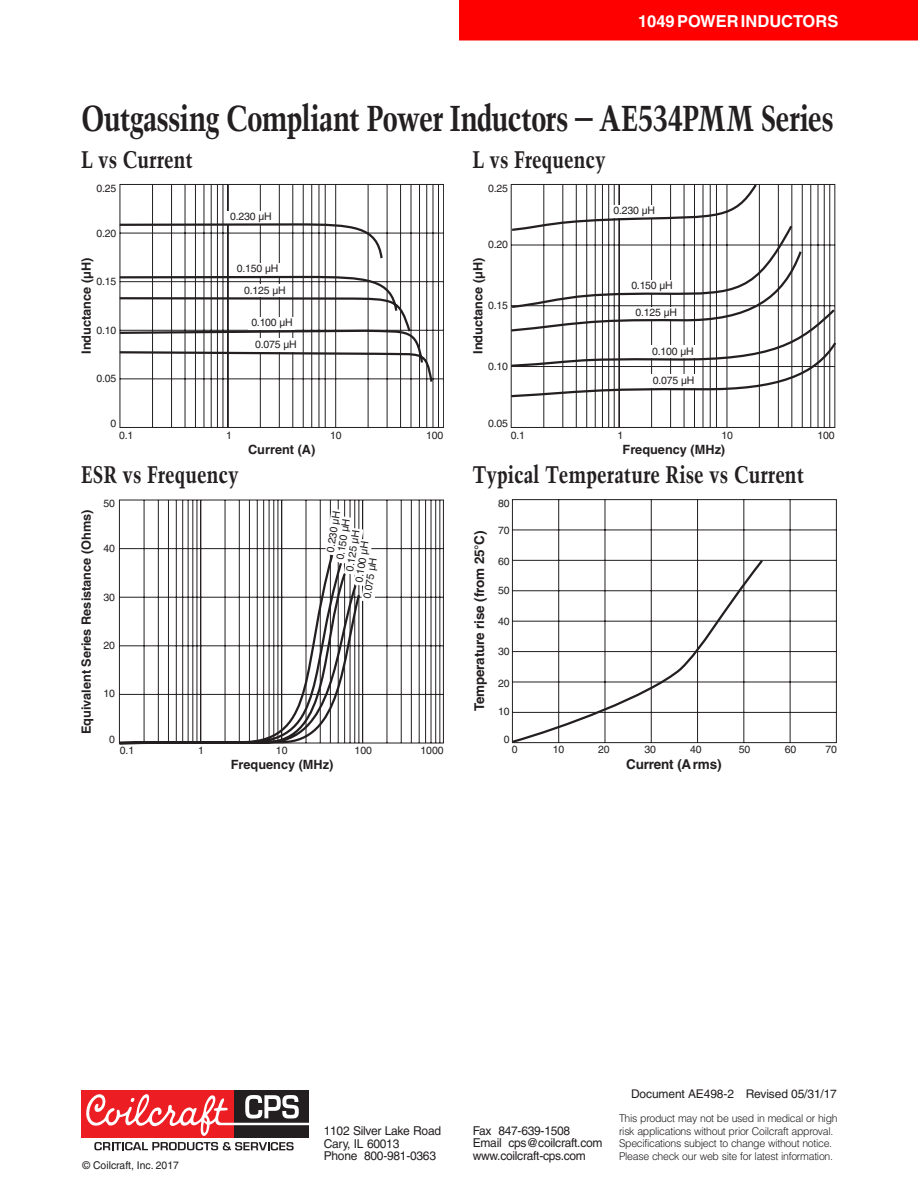
<style>
.page{position:relative;width:918px;height:1188px;background:#fff}
.page>*{position:absolute;margin:0;border:0;box-sizing:border-box;transform-origin:0 0}
.t1{font:700 condensed 36px "Trump Mediaeval";letter-spacing:-.025em;color:#231f20}
.t2{font:700 condensed 24px "Trump Mediaeval";color:#231f20}
.t3{font:700 16.5px "Helvetica";color:#fff}
.t4{font:700 13.5px "Helvetica";letter-spacing:-.015em;color:#231f20}
.t5{font:700 12.75px "Helvetica";color:#231f20}
.t6{font:12.15px/12.8px "Helvetica";letter-spacing:-.02em;color:#231f20}
.t7{font:12px "Helvetica";letter-spacing:-.01em;color:#231f20}
.t8{font:300 10.65px/12.8px "Helvetica";letter-spacing:-.03em;color:#231f20}
.t9{font:10.65px "Helvetica";color:#231f20}
.t10{font:10.5px/21.9px "Helvetica";letter-spacing:-.02em;color:#231f20;text-align:center}
</style>
<div class="page">
<div style="left:459px;top:0;width:459px;height:40px;background:#f00"></div>
<div style="left:234px;top:1090px;width:75px;height:48px;background:#231f20"></div>
<div style="left:81px;top:1090px;width:153px;height:48px;background:#ed1d24"></div>
<svg style="left:86px;top:1094px;width:223px;height:42px"></svg>
<svg style="left:94px;top:1142px;width:200px;height:8px"></svg>
<svg style="left:512px;top:499px;width:325px;height:244px"></svg>
<svg style="left:511px;top:558px;width:254px;height:186px"></svg>
<svg style="left:119px;top:499px;width:325px;height:245px"></svg>
<svg style="left:118px;top:551px;width:244px;height:194px"></svg>
<svg style="left:325px;top:508px;width:56px;height:95px"></svg>
<svg style="left:510px;top:399px;width:326px;height:29px"></svg>
<svg style="left:510px;top:184px;width:327px;height:215px"></svg>
<svg style="left:119px;top:184px;width:325px;height:244px"></svg>
<div style="left:228px;top:211px;width:46px;height:12px;background:#fff"></div>
<svg style="left:119px;top:222px;width:315px;height:162px"></svg>
<h3 class="t3" style="left:638px;top:11px;width:202px">1049 POWER INDUCTORS</h3>
<h1 class="t1" style="left:81px;top:95px;width:754px">Outgassing Compliant Power Inductors – AE534PMM Series</h1>
<h2 class="t2" style="left:81px;top:144px;width:113px">L vs Current</h2>
<p class="t10" style="left:97px;top:177px;width:21px">0.25</p>
<p class="t10" style="left:97px;top:222px;width:21px">0.20</p>
<p class="t5" style="left:79px;top:354px;width:98px;rotate:-90deg">Inductance (µH)</p>
<p class="t10" style="left:97px;top:271px;width:21px">0.15</p>
<p class="t10" style="left:97px;top:319px;width:21px">0.10</p>
<p class="t10" style="left:97px;top:368px;width:21px">0.05</p>
<p class="t10" style="left:111px;top:413px;width:7px">0</p>
<p class="t10" style="left:230px;top:205px;width:43px">0.230 µH</p>
<p class="t10" style="left:237px;top:258px;width:43px">0.150 µH</p>
<p class="t10" style="left:244px;top:279px;width:43px">0.125 µH</p>
<p class="t10" style="left:251px;top:311px;width:47px">0.100 µH<br>0.075 µH</p>
<p class="t10" style="left:119px;top:424px;width:16px">0.1</p>
<p class="t10" style="left:226px;top:424px;width:7px">1</p>
<p class="t10" style="left:330px;top:424px;width:13px">10</p>
<p class="t10" style="left:426px;top:424px;width:19px">100</p>
<p class="t5" style="left:248px;top:441px;width:69px">Current (A)</p>
<h2 class="t2" style="left:472px;top:144px;width:135px">L vs Frequency</h2>
<p class="t10" style="left:488px;top:177px;width:21px">0.25</p>
<p class="t10" style="left:488px;top:234px;width:21px">0.20</p>
<p class="t5" style="left:470px;top:354px;width:98px;rotate:-90deg">Inductance (µH)</p>
<p class="t10" style="left:488px;top:295px;width:21px">0.15</p>
<p class="t10" style="left:488px;top:355px;width:21px">0.10</p>
<p class="t10" style="left:488px;top:412px;width:21px">0.05</p>
<p class="t10" style="left:614px;top:199px;width:43px">0.230 µH</p>
<p class="t10" style="left:631px;top:275px;width:43px">0.150 µH</p>
<p class="t10" style="left:636px;top:301px;width:43px">0.125 µH</p>
<p class="t10" style="left:652px;top:340px;width:43px">0.100 µH</p>
<p class="t10" style="left:653px;top:370px;width:43px">0.075 µH</p>
<p class="t10" style="left:511px;top:424px;width:16px">0.1</p>
<p class="t10" style="left:618px;top:424px;width:7px">1</p>
<p class="t10" style="left:722px;top:424px;width:13px">10</p>
<p class="t10" style="left:818px;top:424px;width:19px">100</p>
<p class="t5" style="left:623px;top:441px;width:104px">Frequency (MHz)</p>
<h2 class="t2" style="left:81px;top:460px;width:159px">ESR vs Frequency</h2>
<h2 class="t2" style="left:472px;top:460px;width:333px">Typical Temperature Rise vs Current</h2>
<p class="t10" style="left:498px;top:492px;width:13px">80</p>
<p class="t10" style="left:498px;top:519px;width:13px">70</p>
<p class="t10" style="left:498px;top:550px;width:13px">60</p>
<p class="t10" style="left:498px;top:580px;width:13px">50</p>
<p class="t10" style="left:498px;top:610px;width:13px">40</p>
<p class="t10" style="left:498px;top:640px;width:13px">30</p>
<p class="t10" style="left:498px;top:672px;width:13px">20</p>
<p class="t10" style="left:103px;top:493px;width:13px">50</p>
<p class="t10" style="left:103px;top:538px;width:13px">40</p>
<p class="t5" style="left:78px;top:734px;width:227px;rotate:-90deg">Equivalent Series Resistance (Ohms)</p>
<p class="t10" style="left:319px;top:550px;width:43px;rotate:-81deg">0.230 µH</p>
<p class="t10" style="left:329px;top:558px;width:43px;rotate:-81deg">0.150 µH</p>
<p class="t10" style="left:339px;top:570px;width:43px;rotate:-81deg">0.125 µH</p>
<p class="t4" style="left:471px;top:711px;width:182px;rotate:-90deg">Temperature rise (from 25°C)</p>
<p class="t10" style="left:348px;top:581px;width:43px;rotate:-81deg">0.100 µH</p>
<p class="t10" style="left:356px;top:597px;width:43px;rotate:-81deg">0.075 µH</p>
<p class="t10" style="left:103px;top:586px;width:13px">30</p>
<p class="t10" style="left:103px;top:634px;width:13px">20</p>
<p class="t10" style="left:103px;top:683px;width:13px">10</p>
<p class="t10" style="left:498px;top:701px;width:13px">10</p>
<p class="t10" style="left:504px;top:728px;width:7px">0</p>
<p class="t10" style="left:109px;top:729px;width:7px">0</p>
<p class="t10" style="left:120px;top:739px;width:16px">0.1</p>
<p class="t10" style="left:198px;top:739px;width:7px">1</p>
<p class="t10" style="left:276px;top:739px;width:13px">10</p>
<p class="t10" style="left:355px;top:739px;width:19px">100</p>
<p class="t10" style="left:420px;top:739px;width:25px">1000</p>
<p class="t5" style="left:231px;top:757px;width:104px">Frequency (MHz)</p>
<p class="t10" style="left:512px;top:739px;width:7px">0</p>
<p class="t10" style="left:644px;top:739px;width:13px">30</p>
<p class="t10" style="left:553px;top:739px;width:13px">10</p>
<p class="t10" style="left:598px;top:739px;width:13px">20</p>
<p class="t10" style="left:690px;top:739px;width:13px">40</p>
<p class="t10" style="left:739px;top:739px;width:13px">50</p>
<p class="t10" style="left:785px;top:739px;width:13px">60</p>
<p class="t10" style="left:825px;top:739px;width:13px">70</p>
<p class="t4" style="left:626px;top:756px;width:97px">Current (Arms)</p>
<p class="t7" style="left:631px;top:1087px;width:207px">Document AE498-2 Revised 05/31/17</p>
<p class="t9" style="left:83px;top:1159px;width:98px">© Coilcraft, Inc. 2017</p>
<p class="t6" style="left:324px;top:1124px;width:119px">1102 Silver Lake Road<br>Cary, IL 60013<br>Phone 800-981-0363</p>
<p class="t6" style="left:473px;top:1124px;width:131px">Fax 847-639-1508<br>Email cps@coilcraft.com www.coilcraft-cps.com</p>
<p class="t8" style="left:619px;top:1112px;width:220px">This product may not be used in medical or high risk applications without prior Coilcraft approval.<br>Specifications subject to change without notice.<br>Please check our web site for latest information.</p>
</div>
